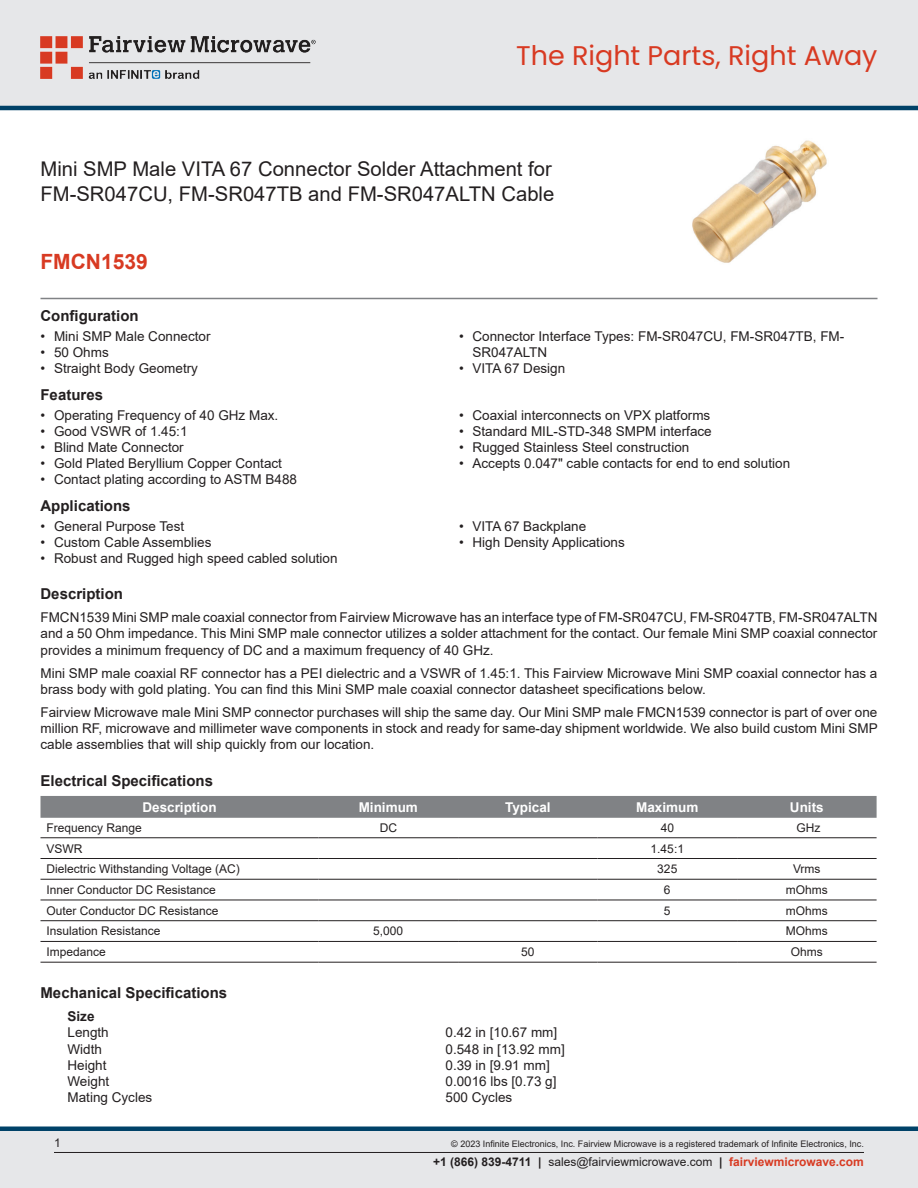
<style>
.page{position:relative;width:918px;height:1188px;background:#fff}
.page>*{position:absolute;margin:0;border:0;box-sizing:border-box;transform-origin:0 0}
.t1{font:27px "Poppins";color:#d83a22}
.Branded_Part_No{font:700 21px "Arial";color:#d83a22}
.Web_Description_Para{font:20.25px/24.3px "Arial";color:#231f20}
.Head1{font:700 15px "Arial";color:#231f20}
.MarketingDescription{font:13.5px/16.2px "Arial";color:#231f20}
.Specs_Para{font:13.5px/16.2px "Arial";color:#231f20}
.Table_Header{font:700 13.5px "Arial";color:#fff}
.Head2_after_Head1{font:700 13.5px "Arial";color:#231f20}
.Table_Body_Left{font:12px "Arial";color:#231f20}
.Table_Body{font:12px "Arial";color:#231f20}
.Copyright_disclaimer{font:9px "Arial";color:#231f20}
.s1{font-weight:700}
.s2{font-weight:700;color:#d83a22}
</style>
<div class="page">
<div style="left:0;top:1131px;width:918px;height:57px;background:#e6e7e9"></div>
<div style="left:0;top:1126px;width:918px;height:5px;background:#004268"></div>
<div style="left:0;top:0;width:918px;height:108px;background:#e6e7e9"></div>
<hr style="left:0;top:106px;width:918px;height:4px;background:#004268">
<img style="left:40px;top:36px;width:276px;height:42px">
<hr style="left:54px;top:1152px;width:810px;height:1px;background:#231f20">
<hr style="left:40px;top:298px;width:838px;height:1px;background:#808285">
<img style="left:692px;top:140px;width:135px;height:123px">
<div style="left:40px;top:796px;width:837px;height:22px;background:#808285"></div>
<hr style="left:40px;top:838px;width:279px;height:1px;background:#231f20">
<hr style="left:319px;top:838px;width:139px;height:1px;background:#231f20">
<hr style="left:458px;top:838px;width:140px;height:1px;background:#231f20">
<hr style="left:598px;top:838px;width:139px;height:1px;background:#231f20">
<hr style="left:737px;top:838px;width:140px;height:1px;background:#231f20">
<hr style="left:40px;top:858px;width:279px;height:1px;background:#231f20">
<hr style="left:319px;top:858px;width:139px;height:1px;background:#231f20">
<hr style="left:458px;top:858px;width:140px;height:1px;background:#231f20">
<hr style="left:598px;top:858px;width:139px;height:1px;background:#231f20">
<hr style="left:737px;top:858px;width:140px;height:1px;background:#231f20">
<hr style="left:40px;top:879px;width:279px;height:1px;background:#231f20">
<hr style="left:319px;top:879px;width:139px;height:1px;background:#231f20">
<hr style="left:458px;top:879px;width:140px;height:1px;background:#231f20">
<hr style="left:598px;top:879px;width:139px;height:1px;background:#231f20">
<hr style="left:737px;top:879px;width:140px;height:1px;background:#231f20">
<hr style="left:40px;top:900px;width:279px;height:1px;background:#231f20">
<hr style="left:319px;top:900px;width:139px;height:1px;background:#231f20">
<hr style="left:458px;top:900px;width:140px;height:1px;background:#231f20">
<hr style="left:598px;top:900px;width:139px;height:1px;background:#231f20">
<hr style="left:737px;top:900px;width:140px;height:1px;background:#231f20">
<hr style="left:40px;top:920px;width:279px;height:1px;background:#231f20">
<hr style="left:319px;top:920px;width:139px;height:1px;background:#231f20">
<hr style="left:458px;top:920px;width:140px;height:1px;background:#231f20">
<hr style="left:598px;top:920px;width:139px;height:1px;background:#231f20">
<hr style="left:737px;top:920px;width:140px;height:1px;background:#231f20">
<hr style="left:40px;top:941px;width:279px;height:1px;background:#231f20">
<hr style="left:319px;top:941px;width:139px;height:1px;background:#231f20">
<hr style="left:458px;top:941px;width:140px;height:1px;background:#231f20">
<hr style="left:598px;top:941px;width:139px;height:1px;background:#231f20">
<hr style="left:737px;top:941px;width:140px;height:1px;background:#231f20">
<hr style="left:40px;top:962px;width:279px;height:1px;background:#231f20">
<hr style="left:319px;top:962px;width:139px;height:1px;background:#231f20">
<hr style="left:458px;top:962px;width:140px;height:1px;background:#231f20">
<hr style="left:598px;top:962px;width:139px;height:1px;background:#231f20">
<hr style="left:737px;top:962px;width:140px;height:1px;background:#231f20">
<h1 class="t1" style="left:516px;top:40px;width:363px">The Right Parts, Right Away</h1>
<h1 class="Web_Description_Para" style="left:40px;top:157px;width:515px">Mini SMP Male VITA 67 Connector Solder Attachment for<br>FM-SR047CU, FM-SR047TB and FM-SR047ALTN Cable</h1>
<p class="Branded_Part_No" style="left:40px;top:247px;width:109px">FMCN1539</p>
<p class="Head1" style="left:40px;top:306px;width:100px">Configuration</p>
<p class="MarketingDescription" style="left:40px;top:328px;width:172px">• Mini SMP Male Connector</p>
<p class="MarketingDescription" style="left:40px;top:344px;width:70px">• 50 Ohms</p>
<p class="MarketingDescription" style="left:40px;top:360px;width:159px">• Straight Body Geometry</p>
<p class="Head1" style="left:40px;top:384px;width:64px">Features</p>
<p class="MarketingDescription" style="left:40px;top:407px;width:239px">• Operating Frequency of 40 GHz Max.</p>
<p class="MarketingDescription" style="left:40px;top:423px;width:149px">• Good VSWR of 1.45:1</p>
<p class="MarketingDescription" style="left:40px;top:439px;width:145px">• Blind Mate Connector</p>
<p class="MarketingDescription" style="left:40px;top:455px;width:243px">• Gold Plated Beryllium Copper Contact</p>
<p class="MarketingDescription" style="left:40px;top:471px;width:258px">• Contact plating according to ASTM B488</p>
<p class="Head1" style="left:40px;top:496px;width:92px">Applications</p>
<p class="MarketingDescription" style="left:40px;top:518px;width:145px">• General Purpose Test</p>
<p class="MarketingDescription" style="left:40px;top:534px;width:173px">• Custom Cable Assemblies</p>
<p class="MarketingDescription" style="left:40px;top:550px;width:299px">• Robust and Rugged high speed cabled solution</p>
<p class="MarketingDescription" style="left:472px;top:328px;width:373px;text-indent:-14px">• Connector Interface Types: FM-SR047CU, FM-SR047TB, FM-<br>SR047ALTN</p>
<p class="MarketingDescription" style="left:459px;top:360px;width:108px">• VITA 67 Design</p>
<p class="MarketingDescription" style="left:459px;top:407px;width:253px">• Coaxial interconnects on VPX platforms</p>
<p class="MarketingDescription" style="left:459px;top:423px;width:254px">• Standard MIL-STD-348 SMPM interface</p>
<p class="MarketingDescription" style="left:459px;top:439px;width:232px">• Rugged Stainless Steel construction</p>
<p class="MarketingDescription" style="left:459px;top:455px;width:333px">• Accepts 0.047" cable contacts for end to end solution</p>
<p class="MarketingDescription" style="left:459px;top:518px;width:129px">• VITA 67 Backplane</p>
<p class="MarketingDescription" style="left:459px;top:534px;width:167px">• High Density Applications</p>
<p class="Head1" style="left:40px;top:583px;width:84px">Description</p>
<p class="MarketingDescription" style="left:40px;top:609px;width:838px;text-align:justify">FMCN1539 Mini SMP male coaxial connector from Fairview Microwave has an interface type of FM-SR047CU, FM-SR047TB, FM-SR047ALTN and a 50 Ohm impedance. This Mini SMP male connector utilizes a solder attachment for the contact. Our female Mini SMP coaxial connector provides a minimum frequency of DC and a maximum frequency of 40 GHz.</p>
<p class="MarketingDescription" style="left:40px;top:665px;width:838px">Mini SMP male coaxial RF connector has a PEI dielectric and a VSWR of 1.45:1. This Fairview Microwave Mini SMP coaxial connector has a brass body with gold plating. You can find this Mini SMP male coaxial connector datasheet specifications below.</p>
<p class="MarketingDescription" style="left:40px;top:704px;width:839px;text-align:justify">Fairview Microwave male Mini SMP connector purchases will ship the same day. Our Mini SMP male FMCN1539 connector is part of over one million RF, microwave and millimeter wave components in stock and ready for same-day shipment worldwide. We also build custom Mini SMP cable assemblies that will ship quickly from our location.</p>
<p class="Head1" style="left:40px;top:770px;width:174px">Electrical Specifications</p>
<p class="Table_Header" style="left:142px;top:798px;width:76px">Description</p>
<p class="Table_Header" style="left:359px;top:798px;width:61px">Minimum</p>
<p class="Table_Header" style="left:505px;top:798px;width:47px">Typical</p>
<p class="Table_Header" style="left:636px;top:798px;width:64px">Maximum</p>
<p class="Table_Header" style="left:790px;top:798px;width:35px">Units</p>
<p class="Table_Body_Left" style="left:46px;top:819px;width:97px">Frequency Range</p>
<p class="Table_Body" style="left:380px;top:819px;width:19px">DC</p>
<p class="Table_Body" style="left:661px;top:819px;width:15px">40</p>
<p class="Table_Body" style="left:797px;top:819px;width:25px">GHz</p>
<p class="Table_Body_Left" style="left:46px;top:840px;width:37px">VSWR</p>
<p class="Table_Body" style="left:651px;top:840px;width:35px">1.45:1</p>
<p class="Table_Body_Left" style="left:46px;top:861px;width:195px">Dielectric Withstanding Voltage (AC)</p>
<p class="Table_Body" style="left:657px;top:861px;width:22px">325</p>
<p class="Table_Body" style="left:793px;top:861px;width:29px">Vrms</p>
<p class="Table_Body_Left" style="left:46px;top:881px;width:171px">Inner Conductor DC Resistance</p>
<p class="Table_Body" style="left:664px;top:881px;width:8px">6</p>
<p class="Table_Body" style="left:786px;top:881px;width:43px">mOhms</p>
<p class="Table_Body_Left" style="left:46px;top:902px;width:174px">Outer Conductor DC Resistance</p>
<p class="Table_Body" style="left:664px;top:902px;width:8px">5</p>
<p class="Table_Body" style="left:786px;top:902px;width:43px">mOhms</p>
<p class="Table_Body_Left" style="left:46px;top:923px;width:116px">Insulation Resistance</p>
<p class="Table_Body" style="left:373px;top:923px;width:32px">5,000</p>
<p class="Table_Body" style="left:786px;top:923px;width:43px">MOhms</p>
<p class="Table_Body_Left" style="left:46px;top:944px;width:61px">Impedance</p>
<p class="Table_Body" style="left:521px;top:944px;width:15px">50</p>
<p class="Table_Body" style="left:791px;top:944px;width:34px">Ohms</p>
<p class="Head1" style="left:40px;top:982px;width:188px">Mechanical Specifications</p>
<p class="Head2_after_Head1" style="left:68px;top:1007px;width:29px">Size</p>
<p class="Specs_Para" style="left:68px;top:1024px;width:43px">Length</p>
<p class="Specs_Para" style="left:68px;top:1041px;width:36px">Width</p>
<p class="Specs_Para" style="left:68px;top:1057px;width:41px">Height</p>
<p class="Specs_Para" style="left:68px;top:1073px;width:43px">Weight</p>
<p class="Specs_Para" style="left:68px;top:1089px;width:86px">Mating Cycles</p>
<p class="Specs_Para" style="left:446px;top:1024px;width:121px">0.42 in [10.67 mm]<br>0.548 in [13.92 mm]<br>0.39 in [9.91 mm]<br>0.0016 lbs [0.73 g]<br>500 Cycles</p>
<p class="Table_Body_Left" style="left:54px;top:1135px;width:8px">1</p>
<p class="Copyright_disclaimer" style="left:451px;top:1138px;width:414px">© 2023 Infinite Electronics, Inc. Fairview Microwave is a registered trademark of Infinite Electronics, Inc.</p>
<p class="Table_Body_Left" style="left:433px;top:1153px;width:432px"><span class="s1">+1 (866) 839-4711 |</span> sales@fairviewmicrowave.com <span class="s1">|</span> <span class="s2">fairviewmicrowave.com</span></p>
</div>
